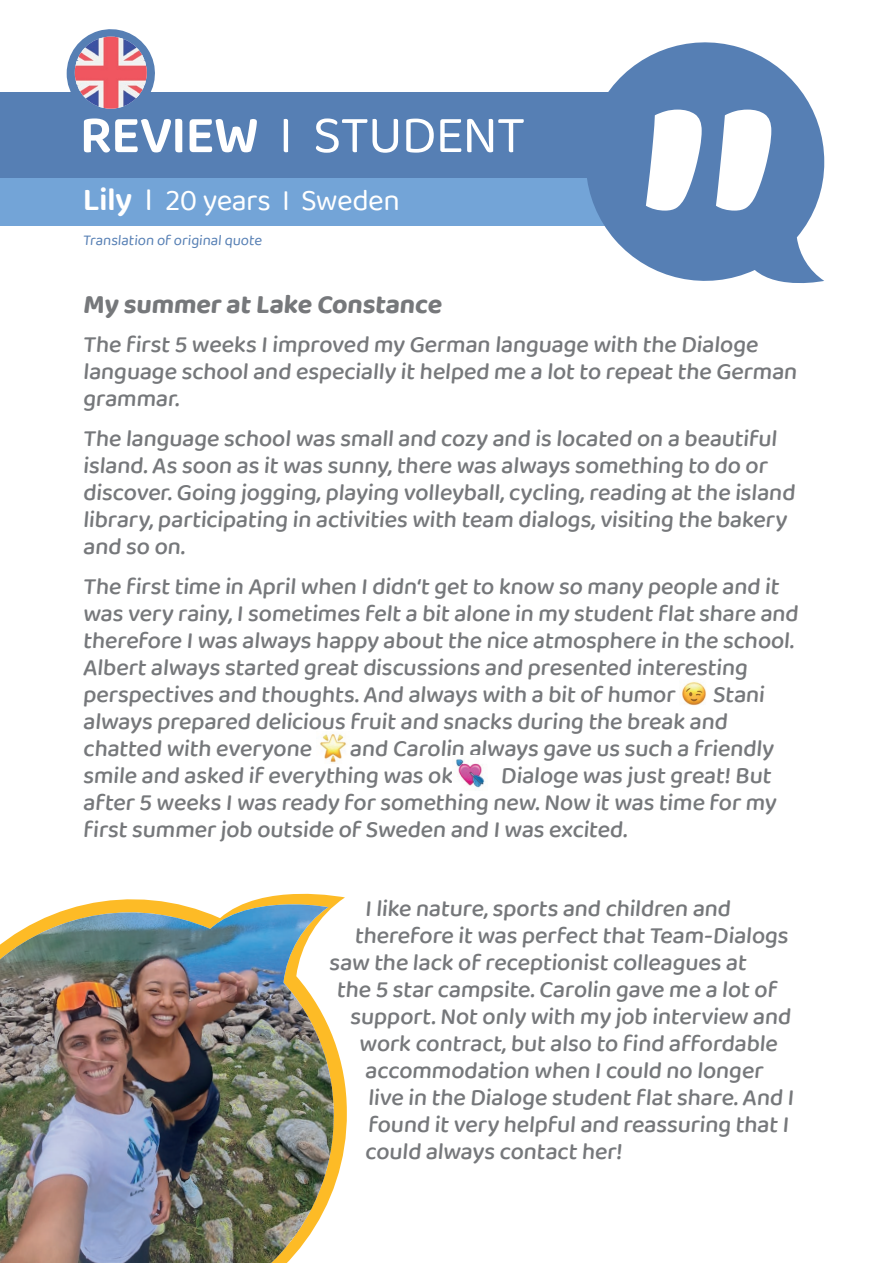
<style>
.page{position:relative;width:893px;height:1263px;background:#fff}
.page>*{position:absolute;margin:0;border:0;box-sizing:border-box;transform-origin:0 0}
.t1{font:54px "Baloo 2";letter-spacing:-.02em;color:#fff}
.t2{font:30px "Baloo 2";letter-spacing:-.02em;color:#fff}
.t3{font:700 27px "Baloo 2";color:#76787b}
.t4{font:500 24px/27px "Baloo 2";color:#76787b}
.t5{font:15px "Baloo 2";color:#567fb4}
.s1{font-weight:600}
.s2{font-weight:600;font-size:33px}
.s3{font-size:33px}
</style>
<div class="page">
<div style="left:0;top:92px;width:774px;height:87px;background:#567fb4"></div>
<div style="left:0;top:179px;width:774px;height:47px;background:#73a4d7"></div>
<img style="left:682px;top:681px;width:24px;height:25px">
<img style="left:320px;top:734px;width:27px;height:29px">
<img style="left:456px;top:759px;width:29px;height:29px">
<svg style="left:604px;top:42px;width:220px;height:241px;fill:#567fb4"></svg>
<svg style="left:254px;top:92px;width:520px;height:134px"></svg>
<svg style="left:336px;top:896px;width:11px;height:285px"></svg>
<img style="left:0;top:898px;width:335px;height:365px">
<svg style="left:67px;top:29px;width:88px;height:79px"></svg>
<img style="left:75px;top:37px;width:72px;height:72px;border-radius:36px">
<h1 class="t1" style="left:80px;top:97px;width:447px"><span class="s1">REVIEW</span> I STUDENT</h1>
<p class="t2" style="left:83px;top:179px;width:318px"><span class="s2">Lily</span> <span class="s3">I</span> 20 years I Sweden</p>
<p class="t5" style="left:83px;top:229px;width:182px">Translation of originalquote</p>
<p class="t3" style="left:83px;top:287px;width:364px">My summer at Lake Constance</p>
<p class="t4" style="left:83px;top:332px;width:719px">The first 5 weeks Iimproved my German language with the Dialoge language schooland especially it helped me a lot to repeat the German grammar.</p>
<p class="t4" style="left:83px;top:426px;width:717px">The language schoolwas smalland cozy and is located on a beautiful island.As soon as it was sunny,there was always something to do or discover.Going jogging,playing volleyball,cycling,reading at the island library,participating in activities with team dialogs,visiting the bakery and so on.</p>
<p class="t4" style="left:83px;top:574px;width:720px">The first time in Aprilwhen Ididn‘t get to know so many people and it was very rainy,Isometimes felt a bit alone in my student flat share and therefore Iwas always happy about the nice atmosphere in the school.<br>Albert always started great discussions and presented interesting perspectives and thoughts.And always with a bit of humor</p>
<p class="t4" style="left:83px;top:682px;width:686px;text-indent:629px">Stani always prepared delicious fruit and snacks during the break and chatted with everyone</p>
<p class="t4" style="left:83px;top:736px;width:695px;text-indent:267px">and Carolin always gave us such a friendly smile and asked if everything was ok</p>
<p class="t4" style="left:83px;top:763px;width:698px;text-indent:418px">Dialoge was just great!But after 5 weeks Iwas ready for something new.Now it was time for my first summer job outside of Sweden and Iwas excited.</p>
<p class="t4" style="left:365px;top:896px;width:370px">Ilike nature,sports and children and</p>
<p class="t4" style="left:354px;top:923px;width:439px">therefore it was perfect that Team-Dialogs</p>
<p class="t4" style="left:329px;top:950px;width:422px">saw the lack of receptionist colleagues at</p>
<p class="t4" style="left:336px;top:977px;width:445px">the 5 star campsite.Carolin gave me a lot of</p>
<p class="t4" style="left:350px;top:1004px;width:446px">support.Not only with my job interview and</p>
<p class="t4" style="left:359px;top:1031px;width:423px">work contract,but also to find affordable</p>
<p class="t4" style="left:365px;top:1058px;width:403px">accommodation when Icould no longer</p>
<p class="t4" style="left:368px;top:1085px;width:431px">live in the Dialoge student flat share.And I</p>
<p class="t4" style="left:368px;top:1112px;width:425px">found it very helpfuland reassuring that I</p>
<p class="t4" style="left:365px;top:1139px;width:262px">could always contact her!</p>
</div>
